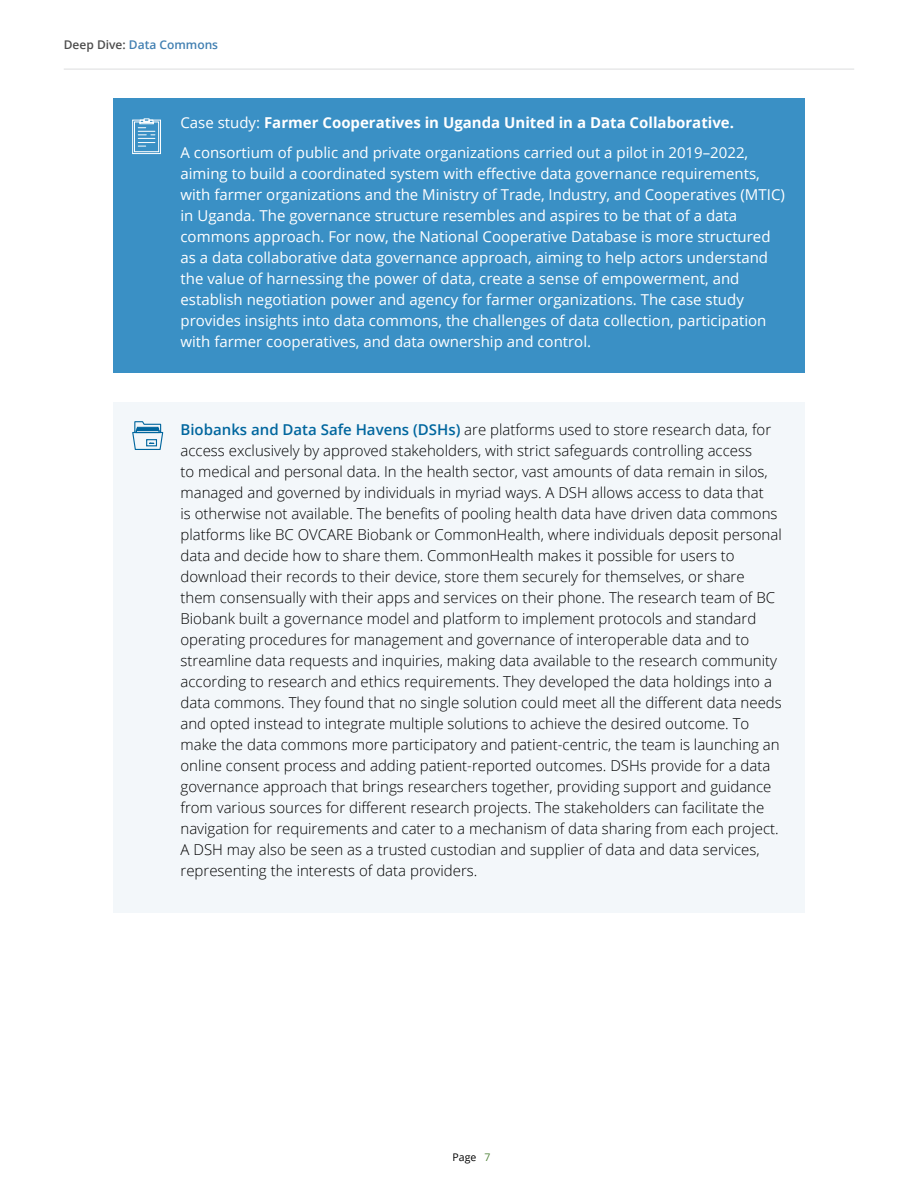
<style>
.page{position:relative;width:918px;height:1188px;background:#fff}
.page>*{position:absolute;margin:0;border:0;box-sizing:border-box;transform-origin:0 0}
.t1{font:300 15px/21px "Open Sans";color:#000}
.t2{font:15px/21px "Open Sans";color:#fff}
.t3{font:700 15px "Open Sans";color:#fff}
.t4{font:600 12px "Open Sans";color:#4280b2}
.t5{font:10.5px "Open Sans";color:#000}
.s1{color:#4d4d4d}
.s2{font-weight:400}
.s3{font-weight:600;color:#00669e}
.s4{color:#52843c}
</style>
<div class="page">
<div style="left:113px;top:402px;width:692px;height:511px;background:#f3f7fa"></div>
<div style="left:113px;top:98px;width:692px;height:274px;background:#3a90c5"></div>
<svg style="left:132px;top:118px;width:29px;height:36px"></svg>
<svg style="left:132px;top:421px;width:32px;height:29px"></svg>
<hr style="left:64px;top:69px;width:790px;height:1px;background:#dcddde">
<p class="t4" style="left:64px;top:37px;width:156px"><span class="s1">Deep Dive:</span> Data Commons</p>
<p class="t3" style="left:181px;top:112px;width:555px"><span class="s2">Case study:</span> Farmer Cooperatives in Uganda United in a Data Collaborative.</p>
<p class="t2" style="left:181px;top:142px;width:606px">A consortium of public and private organizations carried out a pilot in 2019–2022, aiming to build a coordinated system with effective data governance requirements, with farmer organizations and the Ministry of Trade, Industry, and Cooperatives (MTIC) in Uganda. The governance structure resembles and aspires to be that of a data commons approach. For now, the National Cooperative Database is more structured as a data collaborative data governance approach, aiming to help actors understand the value of harnessing the power of data, create a sense of empowerment, and establish negotiation power and agency for farmer organizations. The case study provides insights into data commons, the challenges of data collection, participation with farmer cooperatives, and data ownership and control.</p>
<p class="t1" style="left:181px;top:418px;width:603px"><span class="s3">Biobanks and Data Safe Havens (DSHs)</span> are platforms used to store research data, for access exclusively by approved stakeholders, with strict safeguards controlling access<br>to medical and personal data. In the health sector, vast amounts of data remain in silos, managed and governed by individuals in myriad ways. A DSH allows access to data that<br>is otherwise not available. The benefits of pooling health data have driven data commons platforms like BC OVCARE Biobank or CommonHealth, where individuals deposit personal data and decide how to share them. CommonHealth makes it possible for users to download their records to their device, store them securely for themselves, or share them consensually with their apps and services on their phone. The research team of BC Biobank built a governance model and platform to implement protocols and standard operating procedures for management and governance of interoperable data and to streamline data requests and inquiries, making data available to the research community according to research and ethics requirements. They developed the data holdings into a data commons. They found that no single solution could meet all the different data needs and opted instead to integrate multiple solutions to achieve the desired outcome. To make the data commons more participatory and patient-centric, the team is launching an online consent process and adding patient-reported outcomes. DSHs provide for a data governance approach that brings researchers together, providing support and guidance from various sources for different research projects. The stakeholders can facilitate the navigation for requirements and cater to a mechanism of data sharing from each project.<br>A DSH may also be seen as a trusted custodian and supplier of data and data services, representing the interests of data providers.</p>
<p class="t5" style="left:453px;top:1150px;width:39px">Page <span class="s4">7</span></p>
</div>
